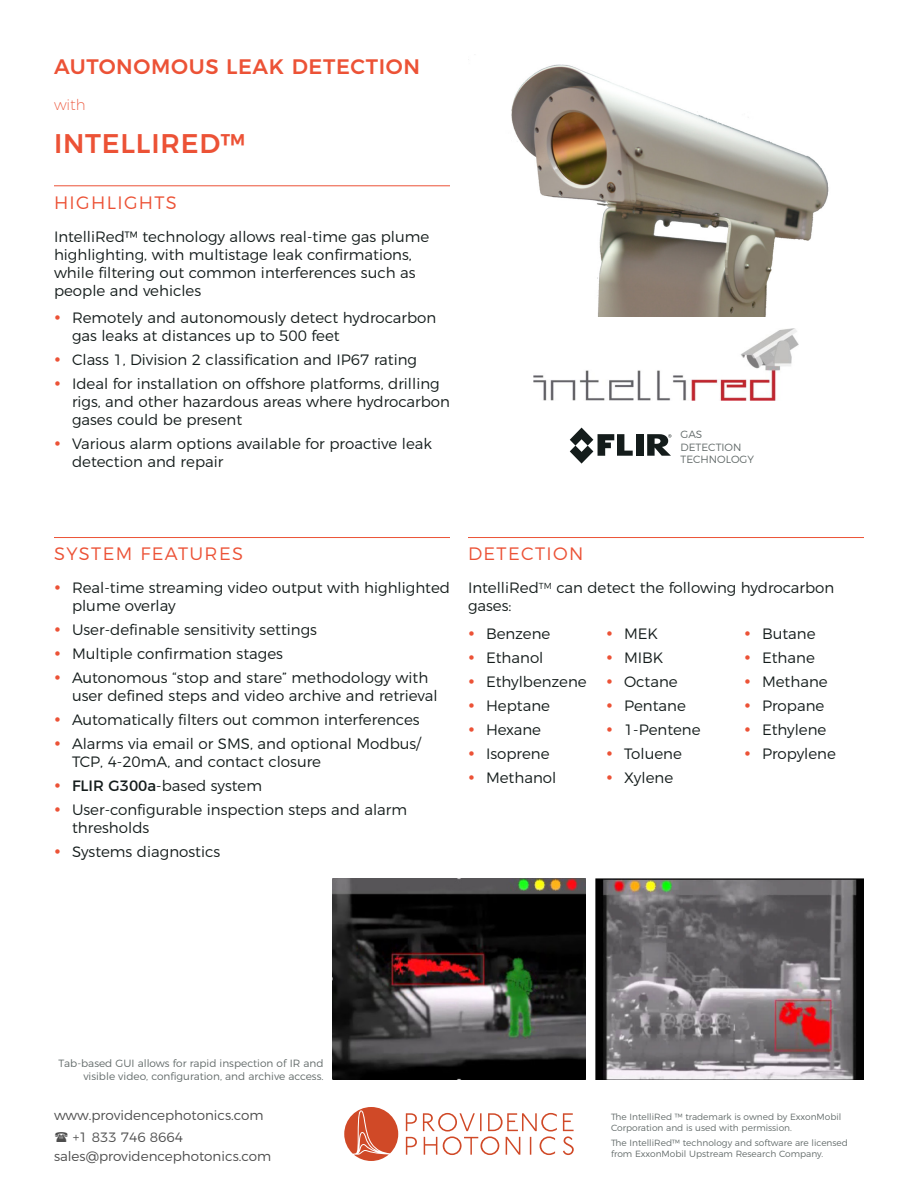
<style>
.page{position:relative;width:918px;height:1188px;background:#fff}
.page>*{position:absolute;margin:0;border:0;box-sizing:border-box;transform-origin:0 0}
.t1{font:500 27px "Montserrat";letter-spacing:.03em;color:#ec5236}
.t2{font:500 21px "Montserrat";letter-spacing:.03em;color:#ec5236}
.heading_1{font:300 18px "Montserrat";letter-spacing:.075em;color:#ec5236}
.body{font:300 15px/18px "Montserrat";color:#141c1b}
.Subtitle{font:200 15px "Montserrat";color:#ec5236}
.t3{font:300 13.5px "Montserrat";color:#4d4d4d}
.t4{font:300 10.5px/12.6px "Montserrat";color:#626a69;text-align:right}
.footer_2{font:300 9px/10.8px "Montserrat";color:#626a69}
.s1{color:#ec5236}
.s2{font-weight:400}
</style>
<div class="page">
<svg style="left:344px;top:1107px;width:54px;height:54px"></svg>
<svg style="left:406px;top:1113px;width:11px;height:18px"></svg>
<svg style="left:406px;top:1137px;width:11px;height:18px"></svg>
<svg style="left:423px;top:1113px;width:134px;height:42px"></svg>
<svg style="left:563px;top:1113px;width:11px;height:42px"></svg>
<img style="left:468px;top:59px;width:361px;height:258px">
<hr style="left:54px;top:185px;width:396px;height:1px;background:#ec5236">
<hr style="left:54px;top:537px;width:396px;height:1px;background:#ec5236">
<hr style="left:468px;top:537px;width:396px;height:1px;background:#ec5236">
<img style="left:533px;top:328px;width:266px;height:72px">
<img style="left:333px;top:879px;width:252px;height:201px">
<img style="left:595px;top:878px;width:269px;height:202px">
<div style="left:636px;top:434px;width:8px;height:22px;background:#141c1b"></div>
<svg style="left:570px;top:428px;width:63px;height:36px"></svg>
<svg style="left:647px;top:434px;width:25px;height:22px"></svg>
<p class="t2" style="left:54px;top:50px;width:368px">AUTONOMOUS LEAK DETECTION</p>
<p class="Subtitle" style="left:54px;top:93px;width:33px">with</p>
<p class="t1" style="left:54px;top:122px;width:193px">INTELLIRED™</p>
<p class="heading_1" style="left:54px;top:188px;width:124px">HIGHLIGHTS</p>
<p class="body" style="left:54px;top:226px;width:377px">IntelliRed™ technology allows real-time gas plume highlighting, with multistage leak confirmations, while filtering out common interferences such as people and vehicles</p>
<p class="body" style="left:72px;top:307px;width:366px;text-indent:-18px"><span class="s1">•</span> Remotely and autonomously detect hydrocarbon gas leaks at distances up to 500 feet</p>
<p class="body" style="left:54px;top:349px;width:365px"><span class="s1">•</span> Class 1, Division 2 classification and IP67 rating</p>
<p class="body" style="left:72px;top:373px;width:379px;text-indent:-18px"><span class="s1">•</span> Ideal for installation on offshore platforms, drilling rigs, and other hazardous areas where hydrocarbon gases could be present</p>
<p class="body" style="left:72px;top:433px;width:362px;text-indent:-18px"><span class="s1">•</span> Various alarm options available for proactive leak detection and repair</p>
<p class="t4" style="left:681px;top:427px;width:75px;text-align:left">GAS<br>DETECTION<br>TECHNOLOGY</p>
<p class="heading_1" style="left:54px;top:540px;width:191px">SYSTEM FEATURES</p>
<p class="body" style="left:72px;top:578px;width:380px;text-indent:-18px"><span class="s1">•</span> Real-time streaming video output with highlighted plume overlay</p>
<p class="body" style="left:54px;top:620px;width:265px"><span class="s1">•</span> User-definable sensitivity settings</p>
<p class="body" style="left:54px;top:644px;width:231px"><span class="s1">•</span> Multiple confirmation stages</p>
<p class="body" style="left:72px;top:668px;width:367px;text-indent:-18px"><span class="s1">•</span> Autonomous “stop and stare” methodology with user defined steps and video archive and retrieval</p>
<p class="body" style="left:54px;top:710px;width:367px"><span class="s1">•</span> Automatically filters out common interferences</p>
<p class="body" style="left:72px;top:734px;width:351px;text-indent:-18px"><span class="s1">•</span> Alarms via email or SMS, and optional Modbus/<br>TCP, 4-20mA, and contact closure</p>
<p class="body" style="left:54px;top:776px;width:210px"><span class="s1">•</span> <span class="s2">FLIR G300a</span>-based system</p>
<p class="body" style="left:72px;top:800px;width:337px;text-indent:-18px"><span class="s1">•</span> User-configurable inspection steps and alarm thresholds</p>
<p class="body" style="left:54px;top:842px;width:168px"><span class="s1">•</span> Systems diagnostics</p>
<p class="heading_1" style="left:468px;top:540px;width:117px">DETECTION</p>
<p class="body" style="left:468px;top:578px;width:368px">IntelliRed<sup>TM</sup> can detect the following hydrocarbon gases:</p>
<p class="body" style="left:468px;top:623px;width:84px"><span class="s1">•</span> Benzene</p>
<p class="body" style="left:468px;top:647px;width:77px"><span class="s1">•</span> Ethanol</p>
<p class="body" style="left:468px;top:671px;width:120px"><span class="s1">•</span> Ethylbenzene</p>
<p class="body" style="left:468px;top:695px;width:84px"><span class="s1">•</span> Heptane</p>
<p class="body" style="left:468px;top:719px;width:75px"><span class="s1">•</span> Hexane</p>
<p class="body" style="left:468px;top:743px;width:83px"><span class="s1">•</span> Isoprene</p>
<p class="body" style="left:468px;top:767px;width:90px"><span class="s1">•</span> Methanol</p>
<p class="body" style="left:606px;top:623px;width:54px"><span class="s1">•</span> MEK</p>
<p class="body" style="left:606px;top:647px;width:59px"><span class="s1">•</span> MIBK</p>
<p class="body" style="left:606px;top:671px;width:73px"><span class="s1">•</span> Octane</p>
<p class="body" style="left:606px;top:695px;width:81px"><span class="s1">•</span> Pentane</p>
<p class="body" style="left:606px;top:719px;width:96px"><span class="s1">•</span> 1-Pentene</p>
<p class="body" style="left:606px;top:743px;width:77px"><span class="s1">•</span> Toluene</p>
<p class="body" style="left:606px;top:767px;width:69px"><span class="s1">•</span> Xylene</p>
<p class="body" style="left:744px;top:623px;width:73px"><span class="s1">•</span> Butane</p>
<p class="body" style="left:744px;top:647px;width:72px"><span class="s1">•</span> Ethane</p>
<p class="body" style="left:744px;top:671px;width:85px"><span class="s1">•</span> Methane</p>
<p class="body" style="left:744px;top:695px;width:82px"><span class="s1">•</span> Propane</p>
<p class="body" style="left:744px;top:719px;width:84px"><span class="s1">•</span> Ethylene</p>
<p class="body" style="left:744px;top:743px;width:93px"><span class="s1">•</span> Propylene</p>
<p class="t4" style="left:58px;top:1056px;width:267px">Tab-based GUI allows for rapid inspection of IR and visible video, configuration, and archive access.</p>
<p class="t3" style="left:54px;top:1105px;width:211px">www.providencephotonics.com</p>
<p class="t3" style="left:73px;top:1127px;width:112px">+1 833 746 8664</p>
<p class="t3" style="left:54px;top:1146px;width:219px">sales@providencephotonics.com</p>
<p class="footer_2" style="left:611px;top:1111px;width:232px">The IntelliRed ™ trademark is owned by ExxonMobil<br>Corporation and is used with permission.</p>
<p class="footer_2" style="left:611px;top:1137px;width:238px">The IntelliRed™ technology and software are licensed from ExxonMobil Upstream Research Company.</p>
</div>
